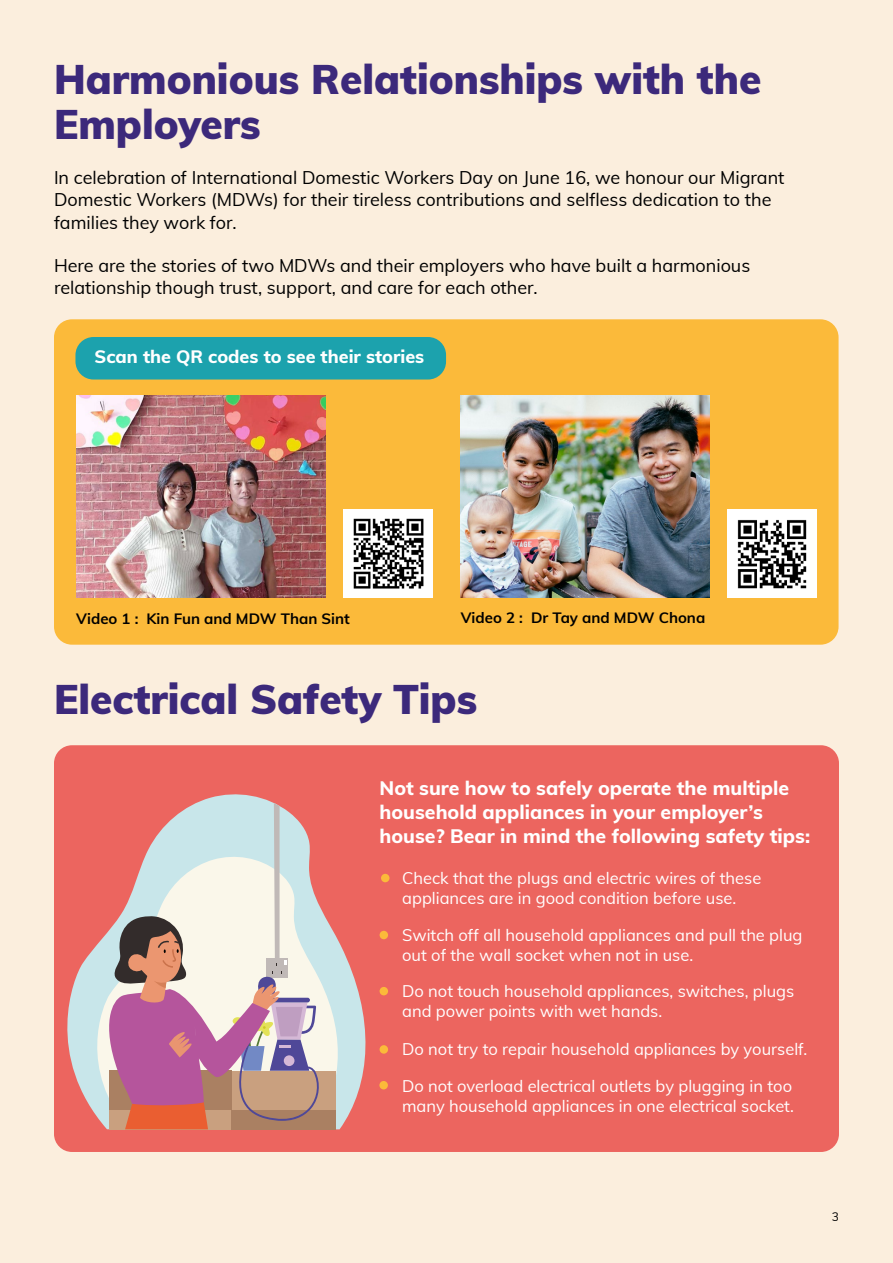
<style>
.page{position:relative;width:893px;height:1263px;background:#fbeedd}
.page>*{position:absolute;margin:0;border:0;box-sizing:border-box;transform-origin:0 0}
.t1{font:900 40.5px/45px "Muli";color:#3c297b}
.t2{font:800 19.5px/24px "Muli";color:#fff}
.t3{font:18px/22.5px "Muli";color:#000}
.t4{font:800 18px "Muli";color:#fff}
.t5{font:16.5px/19.8px "Muli";color:#fff}
.t6{font:700 15px "Muli";color:#000}
.t7{font:12px "Muli";color:#000}
</style>
<div class="page">
<div style="left:54px;top:319px;width:784px;height:326px;background:#fbba3a;border-radius:18px"></div>
<img style="left:344px;top:509px;width:89px;height:89px">
<img style="left:727px;top:509px;width:90px;height:89px">
<img style="left:76px;top:396px;width:250px;height:202px">
<img style="left:461px;top:396px;width:248px;height:202px">
<div style="left:75px;top:337px;width:371px;height:42px;background:#1ca2ad;border-radius:18px"></div>
<div style="left:54px;top:745px;width:785px;height:407px;background:#ec655f;border-radius:18px"></div>
<div style="left:381px;top:874px;width:8px;height:8px;background:#fbba3a;border-radius:50%"></div>
<div style="left:380px;top:931px;width:8px;height:8px;background:#fbba3a;border-radius:50%"></div>
<div style="left:380px;top:987px;width:8px;height:8px;background:#fbba3a;border-radius:50%"></div>
<div style="left:380px;top:1045px;width:8px;height:9px;background:#fbba3a;border-radius:50%"></div>
<div style="left:379px;top:1081px;width:9px;height:8px;background:#fbba3a;border-radius:50%"></div>
<svg style="left:67px;top:794px;width:299px;height:320px"></svg>
<svg style="left:78px;top:853px;width:271px;height:276px"></svg>
<div style="left:109px;top:1071px;width:227px;height:58px;background:#c9a07f"></div>
<div style="left:232px;top:1110px;width:104px;height:19px;background:#aa8062"></div>
<svg style="left:101px;top:803px;width:220px;height:326px"></svg>
<h1 class="t1" style="left:54px;top:55px;width:709px">Harmonious Relationships with the<br>Employers</h1>
<p class="t3" style="left:54px;top:165px;width:732px">In celebration of International Domestic Workers Day on June 16, we honour our Migrant<br>Domestic Workers (MDWs) for their tireless contributions and selfless dedication to the families they work for.</p>
<p class="t3" style="left:54px;top:253px;width:698px">Here are the stories of two MDWs and their employers who have built a harmonious relationship though trust, support, and care for each other.</p>
<p class="t4" style="left:95px;top:344px;width:331px">Scan the QR codes to see their stories</p>
<p class="t6" style="left:76px;top:607px;width:275px">Video 1 : Kin Fun and MDW Than Sint</p>
<p class="t6" style="left:461px;top:606px;width:246px">Video 2 : Dr Tay and MDW Chona</p>
<h1 class="t1" style="left:54px;top:675px;width:425px">Electrical Safety Tips</h1>
<p class="t2" style="left:380px;top:775px;width:432px">Not sure how to safely operate the multiple household appliances in your employer’s house? Bear in mind the following safety tips:</p>
<p class="t5" style="left:402px;top:867px;width:361px">Check that the plugs and electric wires of these appliances are in good condition before use.</p>
<p class="t5" style="left:402px;top:924px;width:402px">Switch off all household appliances and pull the plug out of the wall socket when not in use.</p>
<p class="t5" style="left:402px;top:981px;width:394px">Do not touch household appliances, switches, plugs and power points with wet hands.</p>
<p class="t5" style="left:402px;top:1038px;width:407px">Do not try to repair household appliances by yourself.</p>
<p class="t5" style="left:402px;top:1075px;width:394px">Do not overload electrical outlets by plugging in too many household appliances in one electrical socket.</p>
<p class="t7" style="left:832px;top:1208px;width:9px">3</p>
</div>
